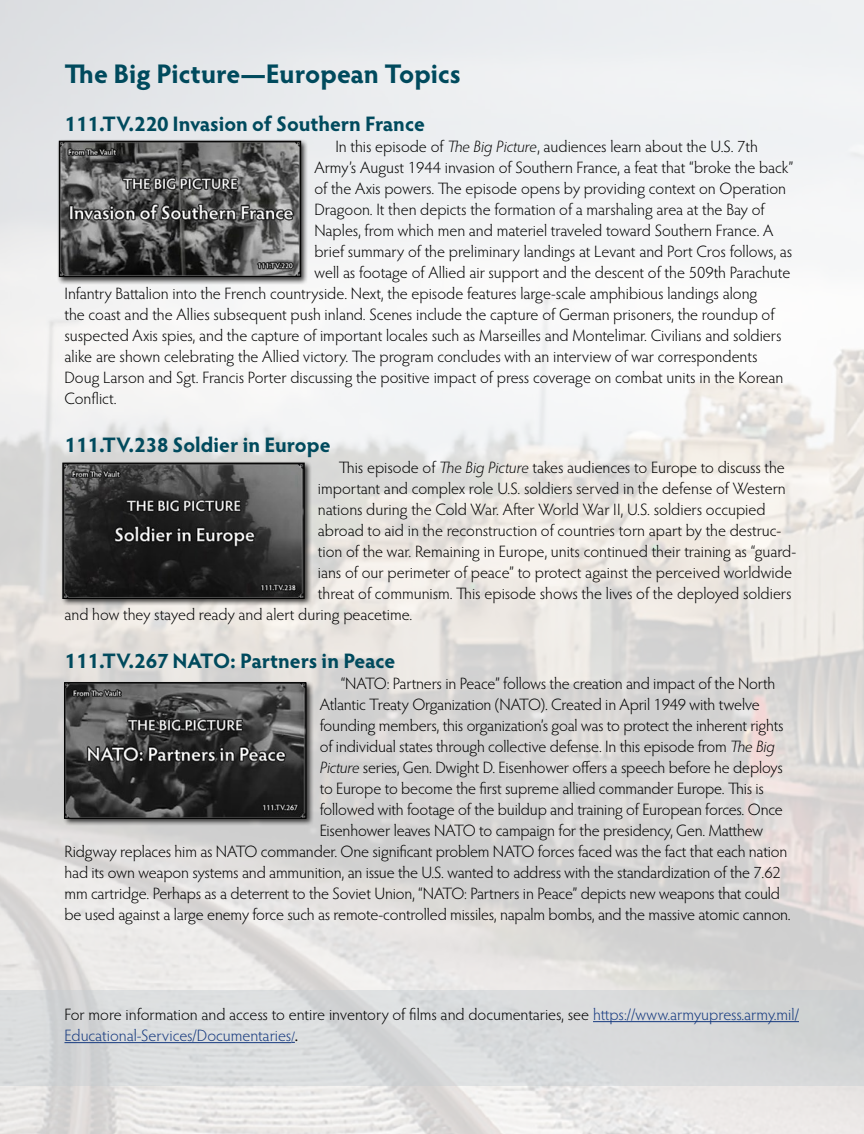
<style>
.page{position:relative;width:864px;height:1134px;background:#fff}
.page>*{position:absolute;margin:0;border:0;box-sizing:border-box;transform-origin:0 0}
.wr-header_Larger{font:700 27px "Hypatia Sans Pro";color:#004a5d}
.wr-header{font:700 21px "Hypatia Sans Pro";color:#004a5d}
.wr-body{font:300 16.5px "Hypatia Sans Pro";letter-spacing:-.005em;color:#000}
.wr-body_space_after{font:300 16.5px/21px "Hypatia Sans Pro";color:#000}
.s1{font-style:italic}
.s2{color:#15397f}
.s3{font-size:13.5px;color:#15397f}
.s4{font-weight:400}
</style>
<div class="page">
<div style="left:57px;top:139px;width:251px;height:146px;background:#000;opacity:.75"></div>
<img style="left:61px;top:143px;width:238px;height:132px">
<div style="left:59px;top:141px;width:242px;height:136px;border:1px solid #000"></div>
<div style="left:63px;top:681px;width:251px;height:145px;background:#000;opacity:.75"></div>
<img style="left:66px;top:685px;width:238px;height:131px">
<div style="left:64px;top:683px;width:242px;height:135px;border:1px solid #000"></div>
<div style="left:61px;top:461px;width:251px;height:145px;background:#000;opacity:.75"></div>
<img style="left:65px;top:465px;width:237px;height:132px">
<div style="left:63px;top:463px;width:241px;height:136px;border:1px solid #000"></div>
<div style="left:0;top:990px;width:864px;height:95px;background:#d9dbdc"></div>
<hr style="left:863px;top:990px;width:1px;height:95px;background:#c3cbd0">
<hr style="left:593px;top:1021px;width:206px;height:1px;background:#15397f">
<hr style="left:64px;top:1042px;width:227px;height:1px;background:#15397f">
<h1 class="wr-header_Larger" style="left:64px;top:54px;width:398px">The Big Picture—European Topics</h1>
<h1 class="wr-header" style="left:64px;top:109px;width:362px">111.TV.220 Invasion of Southern France</h1>
<p class="wr-body" style="left:335px;top:135px;width:424px">In this episode of <span class="s1">The Big Picture</span>, audiences learn about the U.S. 7th</p>
<p class="wr-body" style="left:314px;top:156px;width:481px">Army’s August 1944 invasion of Southern France, a feat that “broke the back”</p>
<p class="wr-body" style="left:314px;top:177px;width:473px">of the Axis powers. The episode opens by providing context on Operation</p>
<p class="wr-body" style="left:314px;top:198px;width:452px">Dragoon. It then depicts the formation of a marshaling area at the Bay of</p>
<p class="wr-body" style="left:314px;top:219px;width:461px">Naples, from which men and materiel traveled toward Southern France. A</p>
<p class="wr-body" style="left:314px;top:240px;width:479px">brief summary of the preliminary landings at Levant and Port Cros follows, as</p>
<p class="wr-body" style="left:314px;top:261px;width:478px">well as footage of Allied air support and the descent of the 509th Parachute</p>
<p class="wr-body" style="left:64px;top:282px;width:695px">Infantry Battalion into the French countryside. Next, the episode features large-scale amphibious landings along</p>
<p class="wr-body" style="left:64px;top:303px;width:712px">the coast and the Allies subsequent push inland. Scenes include the capture of German prisoners, the roundup of</p>
<p class="wr-body" style="left:64px;top:324px;width:719px">suspected Axis spies, and the capture of important locales such as Marseilles and Montelimar. Civilians and soldiers</p>
<p class="wr-body" style="left:64px;top:345px;width:695px">alike are shown celebrating the Allied victory. The program concludes with an interview of war correspondents</p>
<p class="wr-body" style="left:64px;top:366px;width:720px">Doug Larson and Sgt. Francis Porter discussing the positive impact of press coverage on combat units in the Korean</p>
<p class="wr-body" style="left:64px;top:387px;width:54px">Conflict.</p>
<h1 class="wr-header" style="left:64px;top:430px;width:268px">111.TV.238 Soldier in Europe</h1>
<p class="wr-body" style="left:339px;top:456px;width:448px">This episode of <span class="s1">The Big Picture</span> takes audiences to Europe to discuss the</p>
<p class="wr-body" style="left:318px;top:477px;width:469px">important and complex role U.S. soldiers served in the defense of Western</p>
<p class="wr-body" style="left:318px;top:498px;width:449px">nations during the Cold War. After World War II, U.S. soldiers occupied</p>
<p class="wr-body" style="left:318px;top:519px;width:465px">abroad to aid in the reconstruction of countries torn apart by the destruc-</p>
<p class="wr-body" style="left:318px;top:540px;width:480px">tion of the war. Remaining in Europe, units continued their training as “guard-</p>
<p class="wr-body" style="left:318px;top:561px;width:476px">ians of our perimeter of peace” to protect against the perceived worldwide</p>
<p class="wr-body" style="left:318px;top:582px;width:475px">threat of communism. This episode shows the lives of the deployed soldiers</p>
<p class="wr-body" style="left:64px;top:603px;width:349px">and how they stayed ready and alert during peacetime.</p>
<h1 class="wr-header" style="left:64px;top:646px;width:332px">111.TV.267 NATO: Partners in Peace</h1>
<p class="wr-body" style="left:341px;top:672px;width:436px">“NATO: Partners in Peace” follows the creation and impact of the North</p>
<p class="wr-body" style="left:320px;top:693px;width:442px">Atlantic Treaty Organization (NATO). Created in April 1949 with twelve</p>
<p class="wr-body" style="left:320px;top:714px;width:466px">founding members, this organization’s goal was to protect the inherent rights</p>
<p class="wr-body" style="left:320px;top:735px;width:457px">of individual states through collective defense. In this episode from <span class="s1">The Big</span></p>
<p class="wr-body" style="left:320px;top:756px;width:465px"><span class="s1">Picture</span> series, Gen. Dwight D. Eisenhower offers a speech before he deploys</p>
<p class="wr-body" style="left:320px;top:777px;width:446px">to Europe to become the first supreme allied commander Europe. This is</p>
<p class="wr-body" style="left:320px;top:798px;width:465px">followed with footage of the buildup and training of European forces. Once</p>
<p class="wr-body" style="left:320px;top:819px;width:445px">Eisenhower leaves NATO to campaign for the presidency, Gen. Matthew</p>
<p class="wr-body" style="left:64px;top:840px;width:724px">Ridgway replaces him as NATO commander. One significant problem NATO forces faced was the fact that each nation</p>
<p class="wr-body" style="left:64px;top:861px;width:718px">had its own weapon systems and ammunition, an issue the U.S. wanted to address with the standardization of the 7.62</p>
<p class="wr-body" style="left:64px;top:882px;width:717px">mm cartridge. Perhaps as a deterrent to the Soviet Union, “NATO: Partners in Peace” depicts new weapons that could</p>
<p class="wr-body" style="left:64px;top:903px;width:728px">be used against a large enemy force such as remote-controlled missiles, napalm bombs, and the massive atomic cannon.</p>
<p class="wr-body_space_after" style="left:64px;top:1004px;width:736px">For more information and access to entire inventory of films and documentaries, see <span class="s2">https://www.armyupress.army.mil/<br>Educational-Services/Documentaries</span><span class="s3">/</span><span class="s4">.</span></p>
</div>
